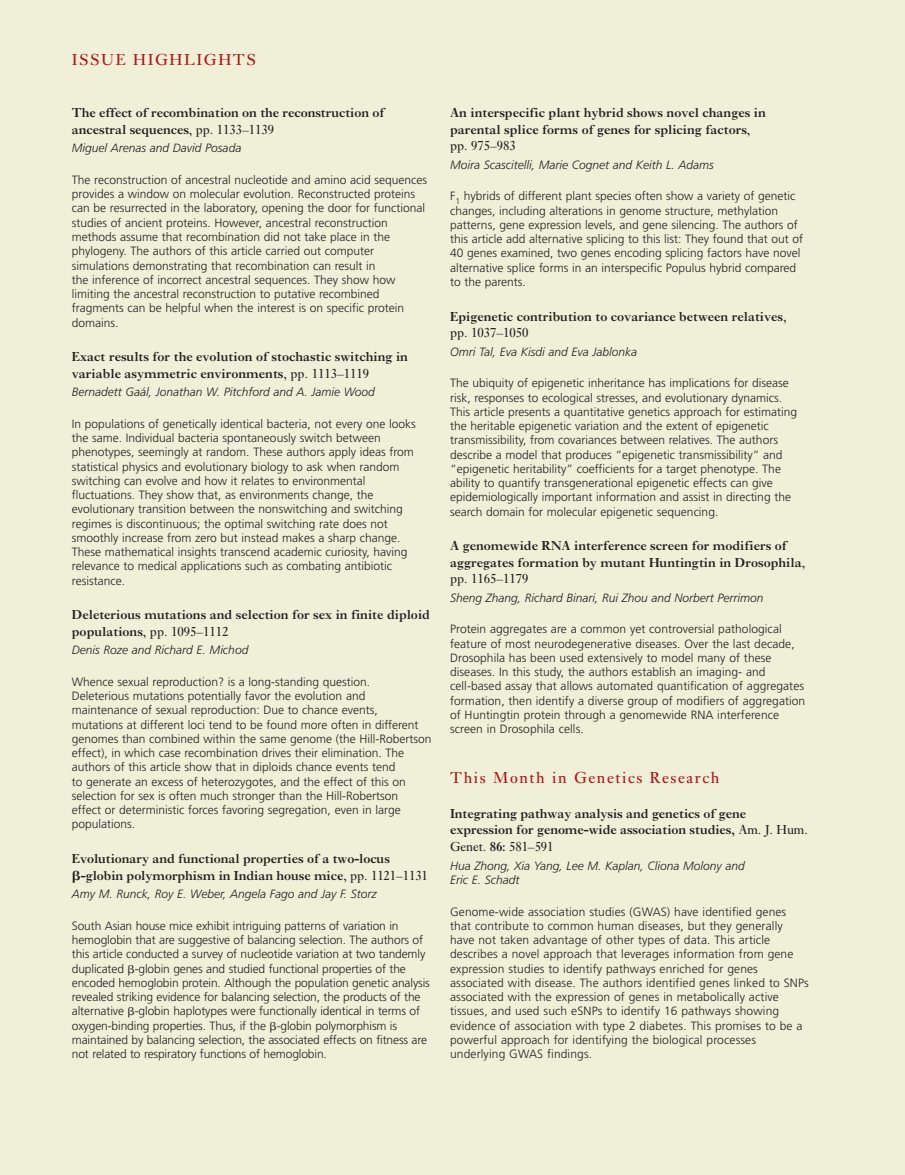
<style>
.page{position:relative;width:905px;height:1175px;background:#fff}
.page>*{position:absolute;margin:0;border:0;box-sizing:border-box;transform-origin:0 0}
.t1{font:16.5px "Ehrhardt";letter-spacing:.095em;color:#b11116}
.t2{font:600 13.5px/16.5px "Ehrhardt";color:#231f20}
.t3{font:300 12px/14.2px "Frutiger";color:#231f20}
.t4{font:italic 300 12px/14.2px "Frutiger";color:#231f20}
.s1{font-weight:400}
.s2{font-family:"Mathematical Pi Four";font-weight:400}
.s3{font-family:"Mathematical Pi One";font-weight:400}
</style>
<div class="page">
<div style="left:0;top:0;width:905px;height:1174px;background:#f0f0d9"></div>
<h1 class="t1" style="left:72px;top:54px;width:185px">ISSUE HIGHLIGHTS</h1>
<p class="t2" style="left:72px;top:106px;width:314px">The effect of recombination on the reconstruction of ancestral sequences<span class="s1">, pp. 1133–1139</span></p>
<p class="t4" style="left:72px;top:142px;width:171px">Miguel Arenas and David Posada</p>
<p class="t3" style="left:72px;top:174px;width:357px">The reconstruction of ancestral nucleotide and amino acid sequences provides a window on molecular evolution. Reconstructed proteins can be resurrected in the laboratory, opening the door for functional studies of ancient proteins. However, ancestral reconstruction methods assume that recombination did not take place in the phylogeny. The authors of this article carried out computer simulations demonstrating that recombination can result in<br>the inference of incorrect ancestral sequences. They show how limiting the ancestral reconstruction to putative recombined fragments can be helpful when the interest is on specific protein domains.</p>
<p class="t2" style="left:72px;top:349px;width:337px">Exact results for the evolution of stochastic switching in variable asymmetric environments<span class="s1">, pp. 1113–1119</span></p>
<p class="t4" style="left:72px;top:386px;width:304px">Bernadett Gaál, Jonathan W. Pitchford and A. Jamie Wood</p>
<p class="t3" style="left:72px;top:417px;width:345px">In populations of genetically identical bacteria, not every one looks the same. Individual bacteria spontaneously switch between phenotypes, seemingly at random. These authors apply ideas from statistical physics and evolutionary biology to ask when random switching can evolve and how it relates to environmental fluctuations. They show that, as environments change, the evolutionary transition between the nonswitching and switching regimes is discontinuous; the optimal switching rate does not smoothly increase from zero but instead makes a sharp change.<br>These mathematical insights transcend academic curiosity, having relevance to medical applications such as combating antibiotic resistance.</p>
<p class="t2" style="left:72px;top:607px;width:359px">Deleterious mutations and selection for sex in finite diploid populations<span class="s1">, pp. 1095–1112</span></p>
<p class="t4" style="left:72px;top:644px;width:178px">Denis Roze and Richard E. Michod</p>
<p class="t3" style="left:72px;top:675px;width:361px">Whence sexual reproduction? is a long-standing question.<br>Deleterious mutations potentially favor the evolution and maintenance of sexual reproduction: Due to chance events, mutations at different loci tend to be found more often in different genomes than combined within the same genome (the Hill-Robertson effect), in which case recombination drives their elimination. The authors of this article show that in diploids chance events tend<br>to generate an excess of heterozygotes, and the effect of this on selection for sex is often much stronger than the Hill-Robertson<br>effect or deterministic forces favoring segregation, even in large populations.</p>
<p class="t2" style="left:72px;top:851px;width:357px">Evolutionary and functional properties of a two-locus <span class="s2">-</span>-globin polymorphism in Indian house mice<span class="s1">, pp. 1121–1131</span></p>
<p class="t4" style="left:72px;top:888px;width:306px">Amy M. Runck, Roy E. Weber, Angela Fago and Jay F. Storz</p>
<p class="t3" style="left:72px;top:919px;width:359px">South Asian house mice exhibit intriguing patterns of variation in hemoglobin that are suggestive of balancing selection. The authors of this article conducted a survey of nucleotide variation at two tandemly duplicated <span class="s3">-</span>-globin genes and studied functional properties of the encoded hemoglobin protein. Although the population genetic analysis revealed striking evidence for balancing selection, the products of the alternative <span class="s3">-</span>-globin haplotypes were functionally identical in terms of oxygen-binding properties. Thus, if the <span class="s3">-</span>-globin polymorphism is maintained by balancing selection, the associated effects on fitness are not related to respiratory functions of hemoglobin.</p>
<p class="t2" style="left:450px;top:106px;width:317px">An interspecific plant hybrid shows novel changes in parental splice forms of genes for splicing factors<span class="s1">, pp. 975–983</span></p>
<p class="t4" style="left:450px;top:159px;width:265px">Moira Scascitelli, Marie Cognet and Keith L. Adams</p>
<p class="t3" style="left:450px;top:190px;width:354px">F<sub>1</sub> hybrids of different plant species often show a variety of genetic changes, including alterations in genome structure, methylation patterns, gene expression levels, and gene silencing. The authors of this article add alternative splicing to this list: They found that out of 40 genes examined, two genes encoding splicing factors have novel alternative splice forms in an interspecific Populus hybrid compared to the parents.</p>
<p class="t2" style="left:450px;top:309px;width:338px">Epigenetic contribution to covariance between relatives<span class="s1">, pp. 1037–1050</span></p>
<p class="t4" style="left:450px;top:345px;width:188px">Omri Tal, Eva Kisdi and Eva Jablonka</p>
<p class="t3" style="left:450px;top:377px;width:348px">The ubiquity of epigenetic inheritance has implications for disease risk, responses to ecological stresses, and evolutionary dynamics.<br>This article presents a quantitative genetics approach for estimating the heritable epigenetic variation and the extent of epigenetic transmissibility, from covariances between relatives. The authors describe a model that produces “epigenetic transmissibility” and “epigenetic heritability” coefficients for a target phenotype. The ability to quantify transgenerational epigenetic effects can give epidemiologically important information and assist in directing the search domain for molecular epigenetic sequencing.</p>
<p class="t2" style="left:450px;top:538px;width:356px">A genomewide RNA interference screen for modifiers of aggregates formation by mutant Huntingtin in Drosophila<span class="s1">, pp. 1165–1179</span></p>
<p class="t4" style="left:450px;top:591px;width:315px">Sheng Zhang, Richard Binari, Rui Zhou and Norbert Perrimon</p>
<p class="t3" style="left:450px;top:623px;width:356px">Protein aggregates are a common yet controversial pathological feature of most neurodegenerative diseases. Over the last decade, Drosophila has been used extensively to model many of these diseases. In this study, the authors establish an imaging- and cell-based assay that allows automated quantification of aggregates formation, then identify a diverse group of modifiers of aggregation of Huntingtin protein through a genomewide RNA interference screen in Drosophila cells.</p>
<h1 class="t1" style="left:450px;top:772px;width:271px">This Month in Genetics Research</h1>
<p class="t2" style="left:450px;top:806px;width:359px">Integrating pathway analysis and genetics of gene expression for genome-wide association studies, <span class="s1">Am. J. Hum.<br>Genet.</span> 86: <span class="s1">581–591</span></p>
<p class="t4" style="left:450px;top:859px;width:296px">Hua Zhong, Xia Yang, Lee M. Kaplan, Cliona Molony and<br>Eric E. Schadt</p>
<p class="t3" style="left:450px;top:905px;width:360px">Genome-wide association studies (GWAS) have identified genes that contribute to common human diseases, but they generally have not taken advantage of other types of data. This article describes a novel approach that leverages information from gene expression studies to identify pathways enriched for genes associated with disease. The authors identified genes linked to SNPs associated with the expression of genes in metabolically active tissues, and used such eSNPs to identify 16 pathways showing evidence of association with type 2 diabetes. This promises to be a powerful approach for identifying the biological processes underlying GWAS findings.</p>
</div>
